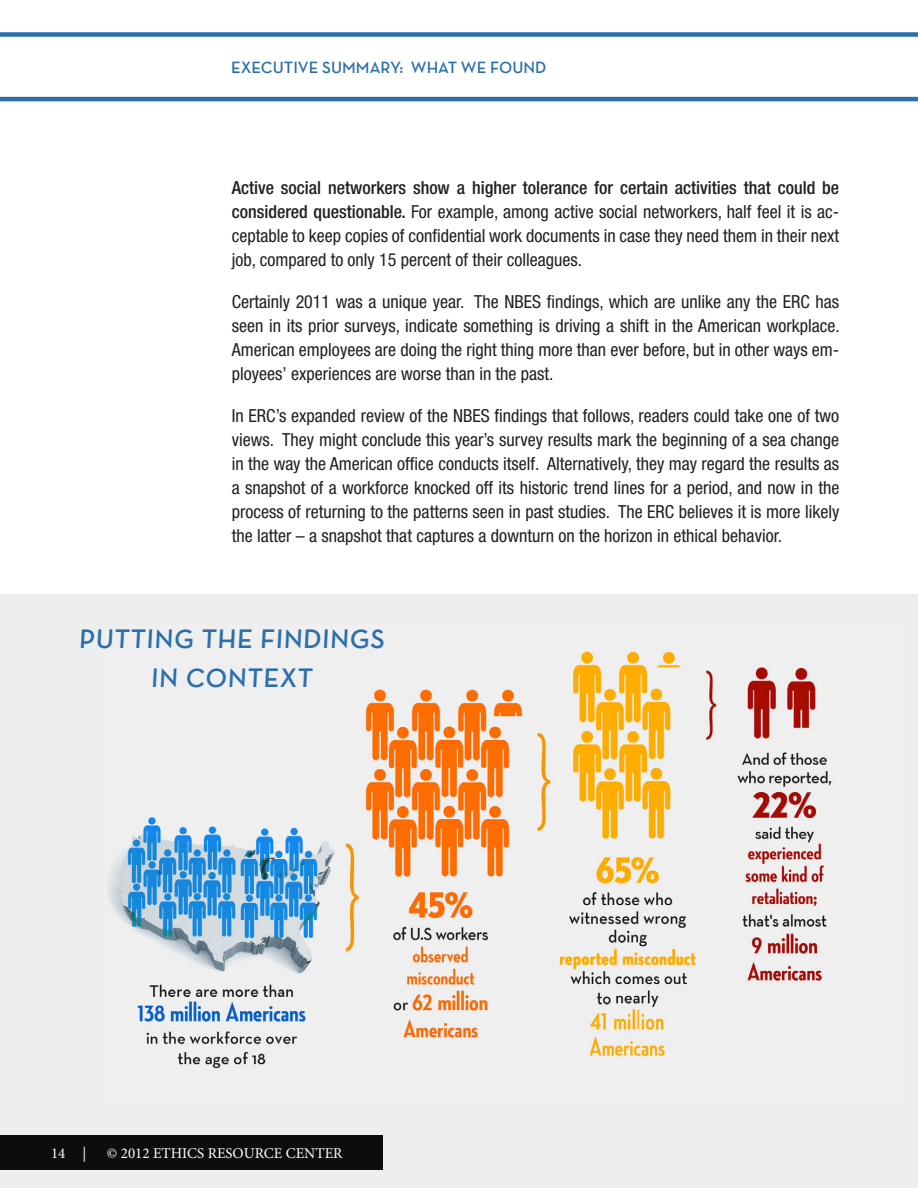
<style>
.page{position:relative;width:918px;height:1188px;background:#fff}
.page>*{position:absolute;margin:0;border:0;box-sizing:border-box;transform-origin:0 0}
.SECTION_TEXT{font:600 27px "Neutra Text";color:#2a6eab}
.SECTION_TEXT-2{font:condensed 18px/24px "Helvetica Neue";color:#202020;text-align:justify}
.SECTION_TEXT-3{font:600 16.5px "Neutra Text";color:#2a6eab}
.t1{font:15px "Minion Pro";color:#fff}
.s1{font-weight:500}
</style>
<div class="page">
<div style="left:0;top:594px;width:918px;height:594px;background:#edeeee"></div>
<div style="left:0;top:1135px;width:382px;height:35px;background:#0d0d0d"></div>
<div style="left:0;top:32px;width:918px;height:5px;background:#2a6eab"></div>
<hr style="left:0;top:97px;width:918px;height:4px;background:#2a6eab">
<img style="left:109px;top:648px;width:723px;height:421px">
<p class="SECTION_TEXT-3" style="left:231px;top:58px;width:317px">EXECUTIVE SUMMARY: WHAT WE FOUND</p>
<p class="SECTION_TEXT-2" style="left:232px;top:176px;width:609px"><span class="s1">Active social networkers show a higher tolerance for certain activities that could be considered questionable.</span> For example, among active social networkers, half feel it is ac&shy;ceptable to keep copies of confidential work documents in case they need them in their next job, compared to only 15 percent of their colleagues.</p>
<p class="SECTION_TEXT-2" style="left:232px;top:290px;width:610px">Certainly 2011 was a unique year. The NBES findings, which are unlike any the ERC has seen in its prior surveys, indicate something is driving a shift in the American workplace.<br>American employees are doing the right thing more than ever before, but in other ways em&shy;ployees’ experiences are worse than in the past.</p>
<p class="SECTION_TEXT-2" style="left:232px;top:404px;width:609px">In ERC’s expanded review of the NBES findings that follows, readers could take one of two views. They might conclude this year’s survey results mark the beginning of a sea change in the way the American office conducts itself. Alternatively, they may regard the results as a snapshot of a workforce knocked off its historic trend lines for a period, and now in the process of returning to the patterns seen in past studies. The ERC believes it is more likely the latter – a snapshot that captures a downturn on the horizon in ethical behavior.</p>
<p class="SECTION_TEXT" style="left:79px;top:622px;width:309px">PUTTING THE FINDINGS</p>
<p class="SECTION_TEXT" style="left:151px;top:661px;width:165px">IN CONTEXT</p>
<p class="t1" style="left:51px;top:1143px;width:37px">14 |</p>
<p class="t1" style="left:107px;top:1143px;width:237px">© 2012 ETHICS RESOURCE CENTER</p>
</div>
